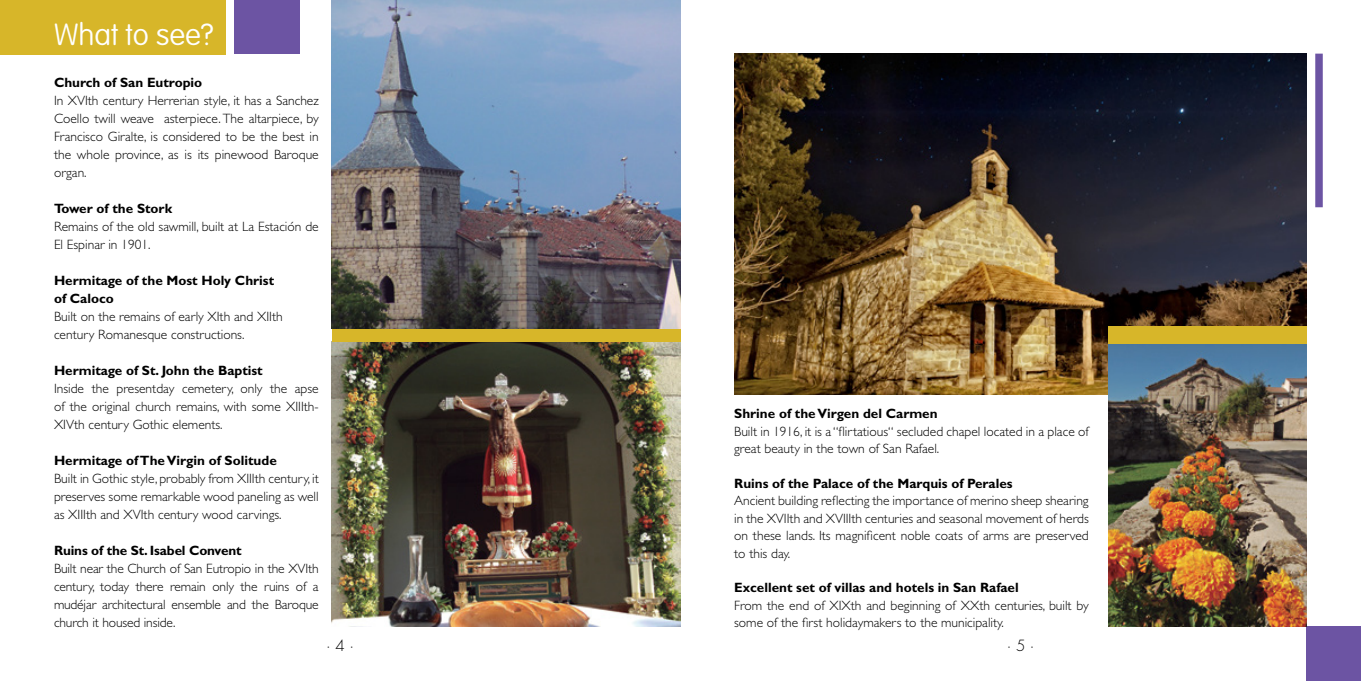
<style>
.page{position:relative;width:1361px;height:681px;background:#fff}
.page>*{position:absolute;margin:0;border:0;box-sizing:border-box;transform-origin:0 0}
.t1{font:100 30px "VAG Rounded";color:#fff}
.t2{font:300 15px "Futura";color:#000}
.t3{font:300 13.5px/18px "Gill Sans";color:#000;text-align:justify}
.t4{font:700 13.5px/18px "Gill Sans";color:#000}
</style>
<div class="page">
<img style="left:331px;top:341px;width:349px;height:285px">
<div style="left:331px;top:326px;width:349px;height:15px;background:#d7b629"></div>
<img style="left:331px;top:0;width:349px;height:328px">
<div style="left:234px;top:0;width:65px;height:54px;background:#6c54a3"></div>
<div style="left:0;top:0;width:225px;height:54px;background:#d7b629"></div>
<div style="left:1307px;top:626px;width:54px;height:54px;background:#6c54a3"></div>
<img style="left:734px;top:54px;width:572px;height:341px">
<img style="left:1108px;top:343px;width:199px;height:283px">
<div style="left:1108px;top:326px;width:199px;height:17px;background:#d7b629"></div>
<div style="left:1315px;top:54px;width:7px;height:153px;background:#6c54a3"></div>
<h1 class="t1" style="left:54px;top:17px;width:161px">What to see?</h1>
<p class="t4" style="left:54px;top:73px;width:150px">Church of San Eutropio</p>
<p class="t3" style="left:54px;top:91px;width:266px">In XVIth century Herrerian style, it has a Sanchez Coello twill weave asterpiece. The altarpiece, by Francisco Giralte, is considered to be the best in the whole province, as is its pinewood Baroque organ.</p>
<p class="t4" style="left:54px;top:199px;width:120px">Tower of the Stork</p>
<p class="t3" style="left:54px;top:217px;width:266px">Remains of the old sawmill, built at La Estación de<br>El Espinar in 1901.</p>
<p class="t4" style="left:54px;top:271px;width:222px">Hermitage of the Most Holy Christ of Caloco</p>
<p class="t3" style="left:54px;top:307px;width:230px">Built on the remains of early XIth and XIIth century Romanesque constructions.</p>
<p class="t4" style="left:54px;top:361px;width:210px">Hermitage of St. John the Baptist</p>
<p class="t3" style="left:54px;top:379px;width:266px">Inside the presentday cemetery, only the apse of the original church remains, with some XIIIth-XIVth century Gothic elements.</p>
<p class="t4" style="left:54px;top:451px;width:224px">Hermitage of The Virgin of Solitude</p>
<p class="t3" style="left:54px;top:469px;width:266px">Built in Gothic style, probably from XIIIth century, it preserves some remarkable wood paneling as well as XIIIth and XVIth century wood carvings.</p>
<p class="t4" style="left:54px;top:541px;width:189px">Ruins of the St. Isabel Convent</p>
<p class="t3" style="left:54px;top:559px;width:266px">Built near the Church of San Eutropio in the XVIth century, today there remain only the ruins of a mudéjar architectural ensemble and the Baroque church it housed inside.</p>
<p class="t4" style="left:734px;top:404px;width:205px">Shrine of the Virgen del Carmen</p>
<p class="t3" style="left:734px;top:422px;width:356px;line-height:17.4px">Built in 1916, it is a “flirtatious“ secluded chapel located in a place of great beauty in the town of San Rafael.</p>
<p class="t4" style="left:734px;top:474px;width:280px">Ruins of the Palace of the Marquis of Perales</p>
<p class="t3" style="left:734px;top:492px;width:356px;line-height:17.4px">Ancient building reflecting the importance of merino sheep shearing in the XVIIth and XVIIIth centuries and seasonal movement of herds on these lands. Its magnificent noble coats of arms are preserved to this day.</p>
<p class="t4" style="left:734px;top:578px;width:286px">Excellent set of villas and hotels in San Rafael</p>
<p class="t3" style="left:734px;top:596px;width:356px;line-height:17.4px">From the end of XIXth and beginning of XXth centuries, built by some of the first holidaymakers to the municipality.</p>
<p class="t2" style="left:326px;top:636px;width:29px">· 4 ·</p>
<p class="t2" style="left:1006px;top:636px;width:29px">· 5 ·</p>
</div>
